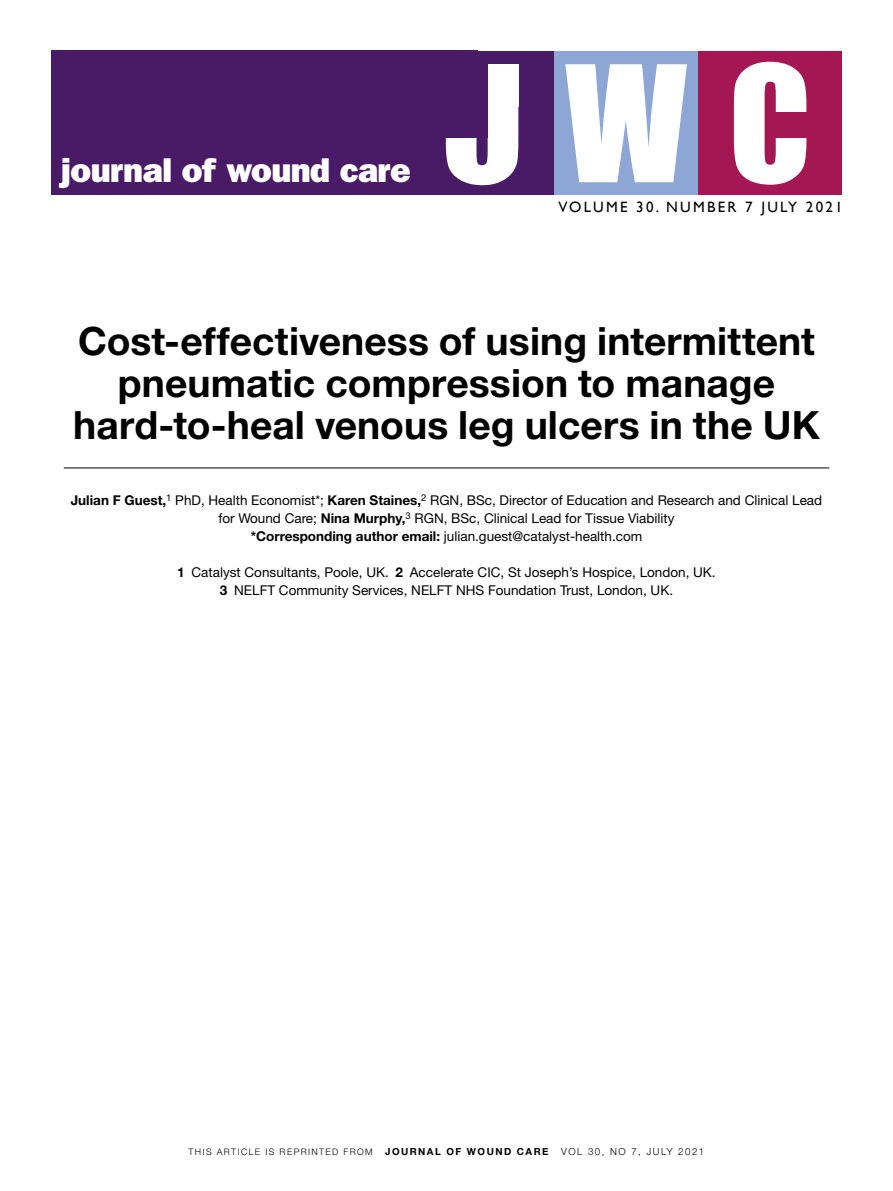
<style>
.page{position:relative;width:893px;height:1191px;background:#fff}
.page>*{position:absolute;margin:0;border:0;box-sizing:border-box;transform-origin:0 0}
.t1{font:149.25px "Impact";color:#fff}
.t2{font:800 42.3px "Franklin Gothic";color:#491a66}
.t3{font:800 41.85px "Franklin Gothic";color:#491a66}
.t4{font:700 39px/42px "Helvetica Neue LT Std";letter-spacing:.005em;color:#000;text-align:center}
.t5{font:800 34.5px "Franklin Gothic";letter-spacing:-.015em;color:#fff}
.t6{font:15px "Gill Sans";letter-spacing:.15em;color:#000}
.t7{font:13.5px/18px "Helvetica Neue LT Std";color:#000;text-align:center}
.t8{font:700 9.75px "Helvetica Neue LT Std";letter-spacing:.15em;color:#000}
.t9{font:300 9.75px "Helvetica Neue LT Std";letter-spacing:.15em;color:#000}
.t10{font:300 9px "Helvetica Neue LT Std";letter-spacing:.15em;color:#000}
.s1{font-weight:700}
</style>
<div class="page">
<hr style="left:64px;top:467px;width:765px;height:1px;background:#000">
<div style="left:51px;top:51px;width:427px;height:144px;background:#491a66"></div>
<div style="left:698px;top:51px;width:144px;height:144px;background:#a41753"></div>
<div style="left:554px;top:51px;width:144px;height:144px;background:#8da6d6"></div>
<div style="left:410px;top:51px;width:144px;height:144px;background:#491a66"></div>
<div style="left:494px;top:62px;width:24px;height:45px;background:#fff"></div>
<div style="left:487px;top:57px;width:36px;height:7px;background:#491a66"></div>
<h3 class="t5" style="left:61px;top:150px;width:352px">journal of wound care</h3>
<h1 class="t1" style="left:524px;top:215px;width:84px;rotate:-180deg">C</h1>
<h1 class="t1" style="left:565px;top:32px;width:247px">W C</h1>
<h3 class="t3" style="left:548px;top:192px;width:80px">? ?</h3>
<h2 class="t2" style="left:536px;top:192px;width:137px">?? ?</h2>
<p class="t6" style="left:558px;top:198px;width:286px">VOLUME 30. NUMBER 7 JULY 2021</p>
<h3 class="t4" style="left:73px;top:319px;width:748px">Cost-effectiveness of using intermittent pneumatic compression to manage hard-to-heal venous leg ulcers in the UK</h3>
<p class="t7" style="left:71px;top:491px;width:753px"><span class="s1">Julian F Guest,</span><sup>1</sup> PhD, Health Economist*; <span class="s1">Karen Staines,</span><sup>2</sup> RGN, BSc, Director of Education and Research and Clinical Lead for Wound Care; <span class="s1">Nina Murphy,</span><sup>3</sup> RGN, BSc, Clinical Lead for Tissue Viability<br><span class="s1">*Corresponding author email:</span> julian.guest@catalyst-health.com</p>
<p class="t7" style="left:177px;top:563px;width:540px"><span class="s1">1</span> Catalyst Consultants, Poole, UK. <span class="s1">2</span> Accelerate CIC, St Joseph’s Hospice, London, UK.<br><span class="s1">3</span> NELFT Community Services, NELFT NHS Foundation Trust, London, UK.</p>
<p class="t10" style="left:189px;top:1146px;width:185px">THIS ARTICLE IS REPRINTED FROM</p>
<p class="t8" style="left:385px;top:1145px;width:165px">JOURNAL OF WOUND CARE</p>
<p class="t9" style="left:561px;top:1146px;width:145px">VOL 30, NO 7, JULY 2021</p>
</div>
